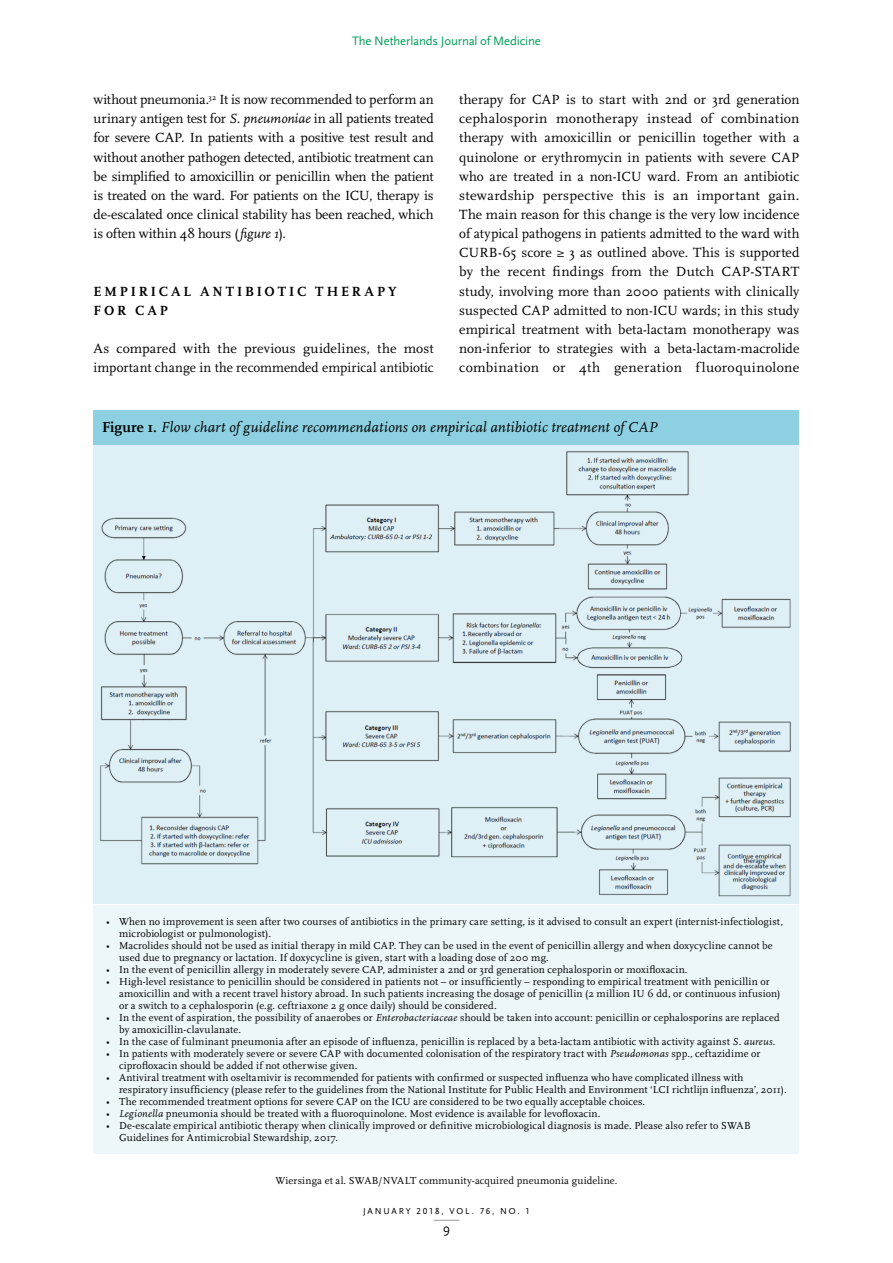
<style>
.page{position:relative;width:893px;height:1263px;background:#fff}
.page>*{position:absolute;margin:0;border:0;box-sizing:border-box;transform-origin:0 0}
.t1{font:italic 15px "Scala";letter-spacing:.01em;color:#000}
.brood_grep{font:13.8px/19.2px "Scala";letter-spacing:.01em;color:#000;text-align:justify}
.tussenkop_1{font:700 13.8px/19.2px "Scala";letter-spacing:.205em;color:#000}
.t2{font:13.5px "Scala Sans";color:#000}
.t3{font:12.75px "Scala Sans";letter-spacing:-.01em;color:#009e59}
.runningtitle{font:10.5px/12px "Scala";letter-spacing:.015em;color:#000}
.t4{font:9px "Scala Sans Caps";letter-spacing:.2em;color:#000}
.s1{font-style:italic}
.s2{font-weight:700;font-style:normal}
</style>
<div class="page">
<svg style="left:434px;top:1220px;width:25px;height:1px"></svg>
<div style="left:94px;top:410px;width:705px;height:35px;background:#8cd0e1"></div>
<div style="left:94px;top:905px;width:705px;height:249px;background:#edf7fa"></div>
<img style="left:98px;top:445px;width:697px;height:459px">
<p class="t3" style="left:352px;top:34px;width:190px">The Netherlands Journal of Medicine</p>
<p class="brood_grep" style="left:94px;top:90px;width:342px">without pneumonia.<sup>32</sup> It is now recommended to perform an urinary antigen test for <span class="s1">S. pneumoniae</span> in all patients treated for severe CAP. In patients with a positive test result and without another pathogen detected, antibiotic treatment can be simplified to amoxicillin or penicillin when the patient is treated on the ward. For patients on the ICU, therapy is de-escalated once clinical stability has been reached, which is often within 48 hours (<span class="s1">figure 1</span>).</p>
<p class="tussenkop_1" style="left:94px;top:282px;width:305px">EMPIRICAL ANTIBIOTIC THERAPY<br>FOR CAP</p>
<p class="brood_grep" style="left:94px;top:339px;width:342px">As compared with the previous guidelines, the most important change in the recommended empirical antibiotic</p>
<p class="brood_grep" style="left:459px;top:90px;width:342px">therapy for CAP is to start with 2nd or 3rd generation cephalosporin monotherapy instead of combination therapy with amoxicillin or penicillin together with a quinolone or erythromycin in patients with severe CAP who are treated in a non-ICU ward. From an antibiotic stewardship perspective this is an important gain.<br>The main reason for this change is the very low incidence of atypical pathogens in patients admitted to the ward with CURB-65 score ≥ 3 as outlined above. This is supported by the recent findings from the Dutch CAP-START study, involving more than 2000 patients with clinically suspected CAP admitted to non-ICU wards; in this study empirical treatment with beta-lactam monotherapy was non-inferior to strategies with a beta-lactam-macrolide combination or 4th generation fluoroquinolone</p>
<p class="t1" style="left:102px;top:419px;width:557px"><span class="s2">Figure 1.</span> Flow chart of guideline recommendations on empirical antibiotic treatment of CAP</p>
<p class="runningtitle" style="left:119px;top:916px;width:665px;text-indent:-13px">• When no improvement is seen after two courses of antibiotics in the primary care setting, is it advised to consult an expert (internist-infectiologist, microbiologist or pulmonologist).</p>
<p class="runningtitle" style="left:119px;top:940px;width:655px;text-indent:-13px">• Macrolides should not be used as initial therapy in mild CAP. They can be used in the event of penicillin allergy and when doxycycline cannot be used due to pregnancy or lactation. If doxycycline is given, start with a loading dose of 200 mg.</p>
<p class="runningtitle" style="left:106px;top:964px;width:583px">• In the event of penicillin allergy in moderately severe CAP, administer a 2nd or 3rd generation cephalosporin or moxifloxacin.</p>
<p class="runningtitle" style="left:119px;top:976px;width:663px;text-indent:-13px">• High-level resistance to penicillin should be considered in patients not – or insufficiently – responding to empirical treatment with penicillin or amoxicillin and with a recent travel history abroad. In such patients increasing the dosage of penicillin (2 million IU 6 dd, or continuous infusion) or a switch to a cephalosporin (e.g. ceftriaxone 2 g once daily) should be considered.</p>
<p class="runningtitle" style="left:119px;top:1012px;width:662px;text-indent:-13px">• In the event of aspiration, the possibility of anaerobes or <span class="s1">Enterobacteriaceae</span> should be taken into account: penicillin or cephalosporins are replaced by amoxicillin-clavulanate.</p>
<p class="runningtitle" style="left:106px;top:1036px;width:670px">• In the case of fulminant pneumonia after an episode of influenza, penicillin is replaced by a beta-lactam antibiotic with activity against <span class="s1">S. aureus</span>.</p>
<p class="runningtitle" style="left:119px;top:1048px;width:643px;text-indent:-13px">• In patients with moderately severe or severe CAP with documented colonisation of the respiratory tract with <span class="s1">Pseudomonas</span> spp.<span class="s1">,</span> ceftazidime or ciprofloxacin should be added if not otherwise given.</p>
<p class="runningtitle" style="left:119px;top:1072px;width:669px;text-indent:-13px">• Antiviral treatment with oseltamivir is recommended for patients with confirmed or suspected influenza who have complicated illness with respiratory insufficiency (please refer to the guidelines from the National Institute for Public Health and Environment ‘LCI richtlijn influenza’, 2011).</p>
<p class="runningtitle" style="left:106px;top:1096px;width:540px">• The recommended treatment options for severe CAP on the ICU are considered to be two equally acceptable choices.</p>
<p class="runningtitle" style="left:106px;top:1108px;width:496px">• <span class="s1">Legionella</span> pneumonia should be treated with a fluoroquinolone. Most evidence is available for levofloxacin.</p>
<p class="runningtitle" style="left:119px;top:1120px;width:633px;text-indent:-13px">• De-escalate empirical antibiotic therapy when clinically improved or definitive microbiological diagnosis is made. Please also refer to SWAB<br>Guidelines for Antimicrobial Stewardship, 2017.</p>
<p class="runningtitle" style="left:275px;top:1174px;width:343px">Wiersinga et al. SWAB/NVALT community-acquired pneumonia guideline.</p>
<p class="t4" style="left:363px;top:1206px;width:168px">JANUARY 2018, VOL. 76, NO. 1</p>
<p class="t2" style="left:443px;top:1221px;width:9px">9</p>
</div>
